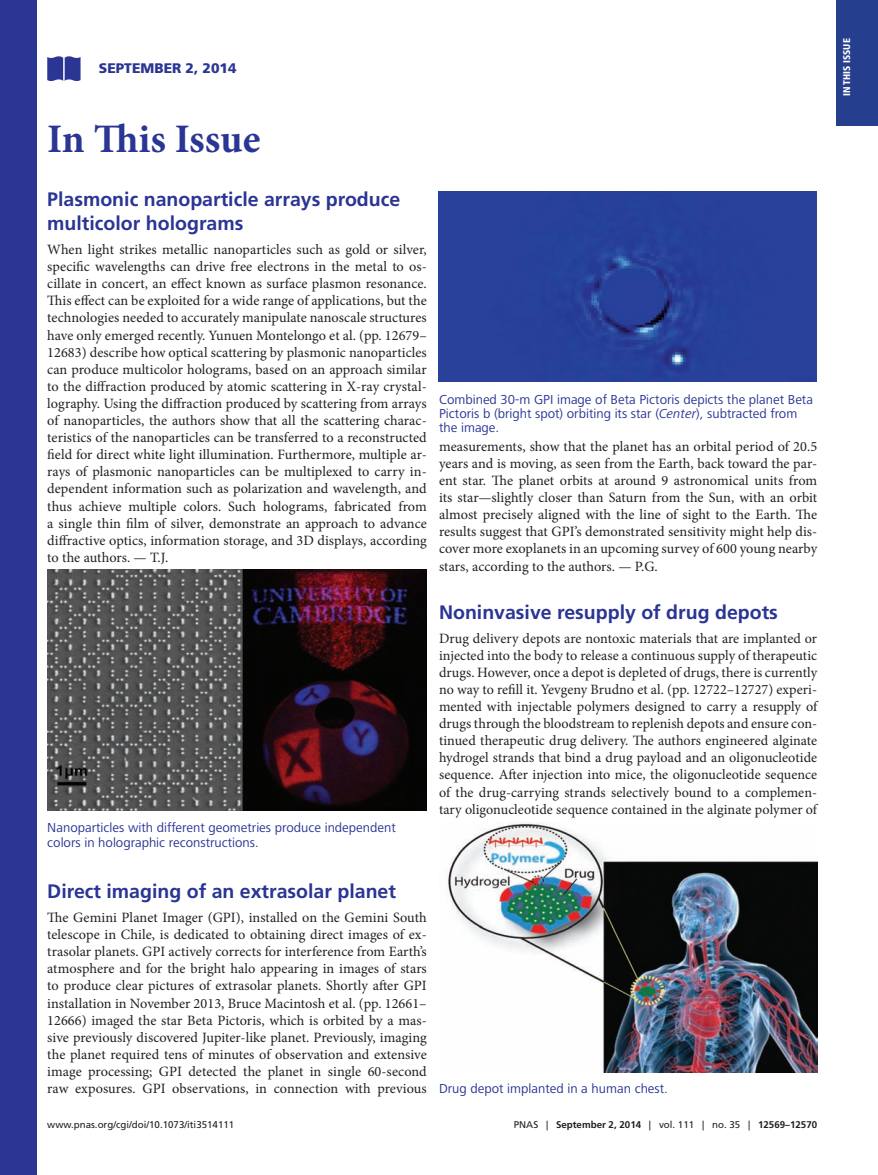
<style>
.page{position:relative;width:878px;height:1175px;background:#fff}
.page>*{position:absolute;margin:0;border:0;box-sizing:border-box;transform-origin:0 0}
.t1{font:700 40.5px "Minion Pro";color:#2a3594}
.t2{font:700 19.5px/24px "Frutiger LT Std";color:#2a3594}
.t3{font:14.25px/17.1px "Minion Pro";letter-spacing:.005em;color:#231f20;text-align:justify}
.t4{font:900 13.8px "Frutiger LT Std";color:#2a3594}
.t5{font:13.5px/14.2px "Frutiger Next LTCE";color:#2a3594}
.t6{font:700 9.75px "Frutiger LT Std";color:#231f20}
.t7{font:9.75px "Frutiger LT Std";color:#231f20}
.t8{font:900 9.75px "Frutiger LT Std";color:#fff}
.t9{font:900 condensed 9.75px "Frutiger LT Std";color:#fff}
.s1{font-style:italic}
.s2{font-weight:400}
</style>
<div class="page">
<div style="left:0;top:0;width:36px;height:1174px;background:#2a3594"></div>
<svg style="left:47px;top:56px;width:34px;height:25px"></svg>
<div style="left:836px;top:0;width:42px;height:125px;background:#253f8e"></div>
<img style="left:47px;top:569px;width:380px;height:241px">
<img style="left:448px;top:822px;width:369px;height:250px">
<div style="left:439px;top:191px;width:378px;height:191px;background:#29419a"></div>
<p class="t4" style="left:99px;top:59px;width:139px">SEPTEMBER 2, 2014</p>
<h1 class="t1" style="left:47px;top:110px;width:215px">In This Issue</h1>
<h2 class="t2" style="left:47px;top:187px;width:354px">Plasmonic nanoparticle arrays produce multicolor holograms</h2>
<p class="t3" style="left:47px;top:241px;width:381px">When light strikes metallic nanoparticles such as gold or silver, specific wavelengths can drive free electrons in the metal to os&shy;cillate in concert, an effect known as surface plasmon resonance.<br>This effect can be exploited for a wide range of applications, but the technologies needed to accurately manipulate nanoscale structures have only emerged recently. Yunuen Montelongo et al. (pp. 12679– 12683) describe how optical scattering by plasmonic nanoparticles can produce multicolor holograms, based on an approach similar to the diffraction produced by atomic scattering in X-ray crystal&shy;lography. Using the diffraction produced by scattering from arrays of nanoparticles, the authors show that all the scattering charac&shy;teristics of the nanoparticles can be transferred to a reconstructed field for direct white light illumination. Furthermore, multiple ar&shy;rays of plasmonic nanoparticles can be multiplexed to carry in&shy;dependent information such as polarization and wavelength, and thus achieve multiple colors. Such holograms, fabricated from a single thin film of silver, demonstrate an approach to advance diffractive optics, information storage, and 3D displays, according to the authors. — T.J.</p>
<p class="t5" style="left:47px;top:820px;width:350px">Nanoparticles with different geometries produce independent colors in holographic reconstructions.</p>
<p class="t5" style="left:439px;top:392px;width:375px">Combined 30-m GPI image of Beta Pictoris depicts the planet Beta<br>Pictoris b (bright spot) orbiting its star (<span class="s1">Center</span>), subtracted from the image.</p>
<p class="t3" style="left:439px;top:438px;width:380px">measurements, show that the planet has an orbital period of 20.5 years and is moving, as seen from the Earth, back toward the par&shy;ent star. The planet orbits at around 9 astronomical units from its star—slightly closer than Saturn from the Sun, with an orbit almost precisely aligned with the line of sight to the Earth. The results suggest that GPI’s demonstrated sensitivity might help dis&shy;cover more exoplanets in an upcoming survey of 600 young nearby stars, according to the authors. — P.G.</p>
<h2 class="t2" style="left:439px;top:600px;width:340px">Noninvasive resupply of drug depots</h2>
<p class="t3" style="left:439px;top:629px;width:380px">Drug delivery depots are nontoxic materials that are implanted or injected into the body to release a continuous supply of therapeutic drugs. However, once a depot is depleted of drugs, there is currently no way to refill it. Yevgeny Brudno et al. (pp. 12722–12727) experi&shy;mented with injectable polymers designed to carry a resupply of drugs through the bloodstream to replenish depots and ensure con&shy;tinued therapeutic drug delivery. The authors engineered alginate hydrogel strands that bind a drug payload and an oligonucleotide sequence. After injection into mice, the oligonucleotide sequence of the drug-carrying strands selectively bound to a complemen&shy;tary oligonucleotide sequence contained in the alginate polymer of</p>
<h2 class="t2" style="left:47px;top:879px;width:350px">Direct imaging of an extrasolar planet</h2>
<p class="t3" style="left:47px;top:909px;width:381px">The Gemini Planet Imager (GPI), installed on the Gemini South telescope in Chile, is dedicated to obtaining direct images of ex&shy;trasolar planets. GPI actively corrects for interference from Earth’s atmosphere and for the bright halo appearing in images of stars to produce clear pictures of extrasolar planets. Shortly after GPI installation in November 2013, Bruce Macintosh et al. (pp. 12661– 12666) imaged the star Beta Pictoris, which is orbited by a mas&shy;sive previously discovered Jupiter-like planet. Previously, imaging the planet required tens of minutes of observation and extensive image processing; GPI detected the planet in single 60-second raw exposures. GPI observations, in connection with previous</p>
<p class="t5" style="left:439px;top:1081px;width:230px">Drug depot implanted in a human chest.</p>
<p class="t7" style="left:47px;top:1119px;width:188px">www.pnas.org/cgi/doi/10.1073/iti3514111</p>
<p class="t6" style="left:514px;top:1119px;width:305px"><span class="s2">PNAS |</span> September 2, 2014 <span class="s2">| vol. 111 | no. 35 |</span> 12569–12570</p>
<p class="t8" style="left:840px;top:94px;width:67px;rotate:-90deg">IN THIS ISSUE</p>
<p class="t9" style="left:840px;top:96px;width:59px;rotate:-90deg">IN THIS ISSUE</p>
<p class="t8" style="left:840px;top:103px;width:54px;rotate:-90deg">IN THIS ISS</p>
</div>
